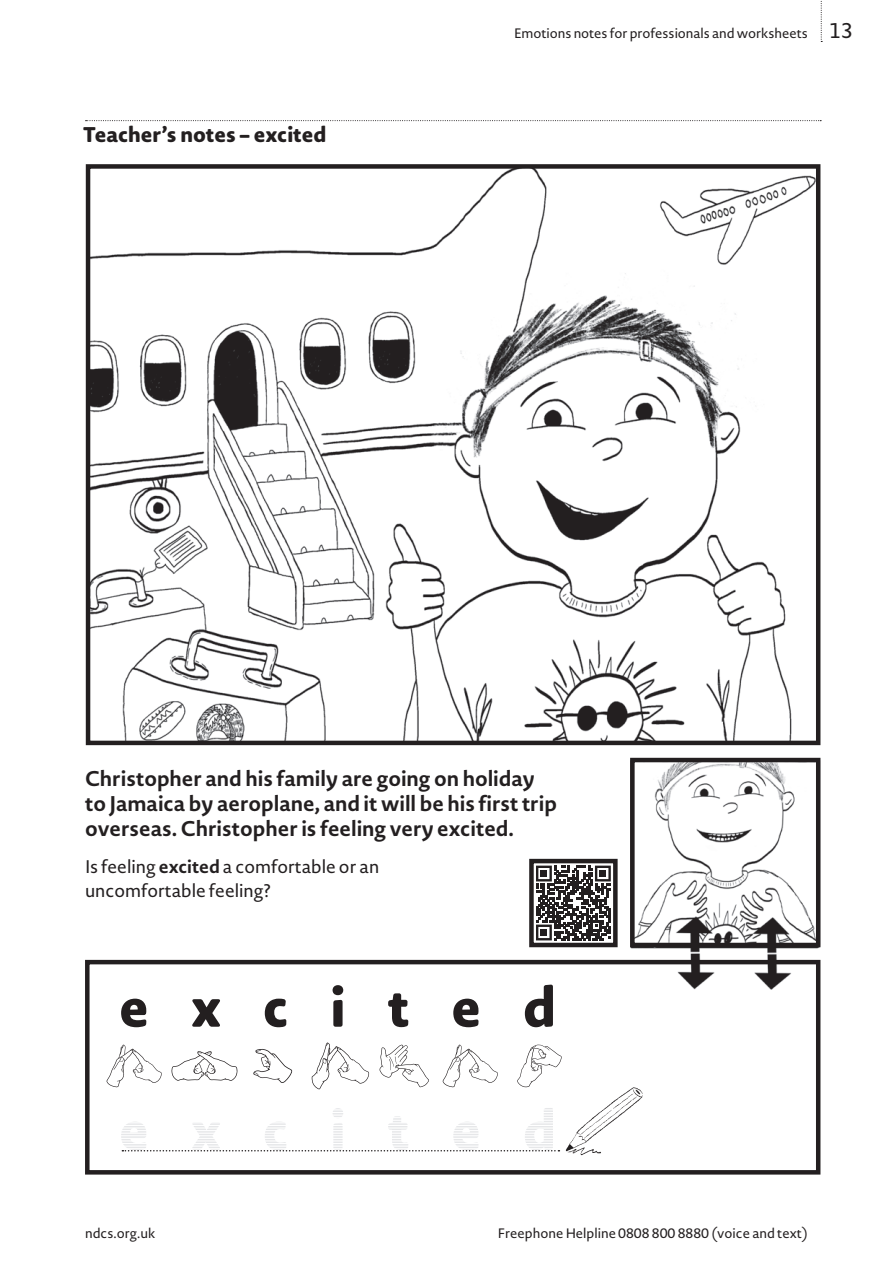
<style>
.page{position:relative;width:893px;height:1263px;background:#fff}
.page>*{position:absolute;margin:0;border:0;box-sizing:border-box;transform-origin:0 0}
.t1{font:800 54px "Novel Sans Rd Pro";letter-spacing:.77em;color:#e6e7e9}
.t2{font:800 54px "Novel Sans Rd Pro";letter-spacing:.77em;color:#231f20}
.t3{font:700 21px/24.8px "Novel Sans Pro";color:#231f20}
.t4{font:800 21px "Novel Sans Rd Pro";color:#231f20}
.t5{font:21px "Novel Sans Pro";color:#231f20}
.t6{font:18px/24px "Novel Sans Pro";color:#231f20}
.t7{font:13.5px "Novel Sans Pro";letter-spacing:-.005em;color:#231f20}
.s1{font-weight:700}
</style>
<div class="page">
<svg style="left:86px;top:120px;width:735px;height:1px"></svg>
<img style="left:91px;top:169px;width:724px;height:571px">
<div style="left:86px;top:164px;width:734px;height:581px;border:4px solid #231f20"></div>
<img style="left:630px;top:763px;width:190px;height:227px">
<div style="left:630px;top:758px;width:190px;height:189px;border:4px solid #231f20"></div>
<svg style="left:107px;top:1045px;width:55px;height:42px"></svg>
<svg style="left:171px;top:1051px;width:66px;height:30px"></svg>
<svg style="left:253px;top:1049px;width:39px;height:34px"></svg>
<svg style="left:312px;top:1042px;width:57px;height:47px"></svg>
<svg style="left:380px;top:1045px;width:49px;height:42px"></svg>
<svg style="left:443px;top:1045px;width:55px;height:42px"></svg>
<svg style="left:517px;top:1052px;width:12px;height:35px"></svg>
<img style="left:529px;top:1044px;width:116px;height:131px">
<svg style="left:122px;top:1150px;width:437px;height:1px"></svg>
<div style="left:85px;top:960px;width:735px;height:214px;border:4px solid #231f20"></div>
<svg style="left:536px;top:865px;width:75px;height:76px"></svg>
<svg style="left:536px;top:866px;width:75px;height:74px"></svg>
<div style="left:540px;top:870px;width:7px;height:7px;background:#231f20"></div>
<div style="left:599px;top:870px;width:7px;height:7px;background:#231f20"></div>
<div style="left:540px;top:929px;width:7px;height:7px;background:#231f20"></div>
<div style="left:529px;top:859px;width:89px;height:88px;border:4px solid #231f20"></div>
<svg style="left:821px;top:1px;width:1px;height:41px"></svg>
<p class="t4" style="left:83px;top:119px;width:245px">Teacher’s notes – excited</p>
<p class="t7" style="left:514px;top:24px;width:295px">Emotions notes for professionals and worksheets</p>
<p class="t5" style="left:829px;top:16px;width:25px">13</p>
<p class="t3" style="left:85px;top:766px;width:473px">Christopher and his family are going on holiday to Jamaica by aeroplane, and it will be his first trip overseas. Christopher is feeling very excited.</p>
<p class="t6" style="left:85px;top:854px;width:296px">Is feeling <span class="s1">excited</span> a comfortable or an uncomfortable feeling?</p>
<h1 class="t2" style="left:119px;top:967px;width:438px">excited</h1>
<h1 class="t1" style="left:119px;top:1090px;width:438px">excited</h1>
<p class="t7" style="left:85px;top:1223px;width:72px">ndcs.org.uk</p>
<p class="t7" style="left:498px;top:1223px;width:311px">Freephone Helpline 0808 800 8880 (voice and text)</p>
</div>
